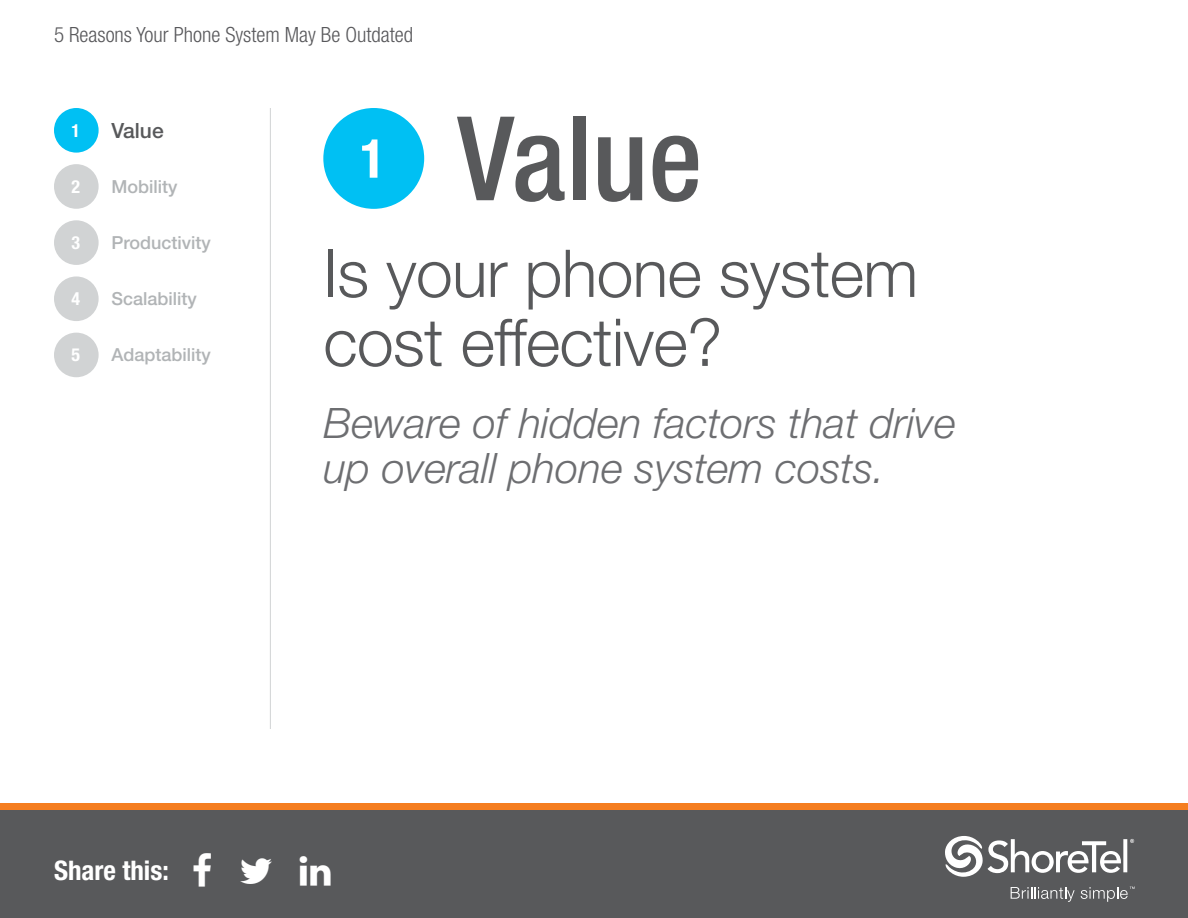
<style>
.page{position:relative;width:1188px;height:918px;background:#fff}
.page>*{position:absolute;margin:0;border:0;box-sizing:border-box;transform-origin:0 0}
.t1{font:500 condensed 117px "Helvetica Neue LT Std";color:#58595b}
.t2{font:300 66px/69px "Helvetica Neue LT Std";letter-spacing:-.01em;color:#58595b}
.t3{font:italic 300 42px/45px "Helvetica Neue LT Std";color:#6d6e71}
.t4{font:700 condensed 27px "Helvetica Neue LT Std";color:#fff}
.t5{font:300 condensed 21px "Helvetica Neue LT Std";color:#58585b}
.t6{font:500 21px "Helvetica Neue LT Std";color:#58595b}
.t7{font:500 18px "Helvetica Neue LT Std";color:#b1b4b6}
.t8{font:700 condensed 18px "Helvetica Neue LT Std";color:#fff}
</style>
<div class="page">
<div style="left:0;top:810px;width:1188px;height:108px;background:#58595b"></div>
<div style="left:0;top:803px;width:1188px;height:7px;background:#f57e20"></div>
<hr style="left:270px;top:108px;width:1px;height:621px;background:#d1d3d4">
<svg style="left:945px;top:836px;width:189px;height:41px"></svg>
<svg style="left:1011px;top:887px;width:64px;height:15px"></svg>
<svg style="left:1081px;top:887px;width:54px;height:15px"></svg>
<div style="left:54px;top:108px;width:45px;height:45px;background:#00c0f3;border-radius:50%"></div>
<div style="left:54px;top:164px;width:45px;height:45px;background:#d1d3d4;border-radius:50%"></div>
<div style="left:54px;top:220px;width:45px;height:45px;background:#d1d3d4;border-radius:50%"></div>
<div style="left:54px;top:276px;width:45px;height:45px;background:#d1d3d4;border-radius:50%"></div>
<div style="left:54px;top:333px;width:45px;height:44px;background:#d1d3d4;border-radius:50%"></div>
<div style="left:323px;top:108px;width:101px;height:101px;background:#00c0f3;border-radius:50%"></div>
<p class="t5" style="left:54px;top:23px;width:361px">5 Reasons Your Phone System May Be Outdated</p>
<p class="t8" style="left:71px;top:119px;width:10px">1</p>
<p class="t8" style="left:71px;top:176px;width:10px">2</p>
<p class="t8" style="left:71px;top:232px;width:10px">3</p>
<p class="t8" style="left:71px;top:288px;width:10px">4</p>
<p class="t8" style="left:71px;top:344px;width:10px">5</p>
<p class="t6" style="left:112px;top:118px;width:54px">Value</p>
<p class="t7" style="left:112px;top:176px;width:68px">Mobility</p>
<p class="t7" style="left:112px;top:232px;width:101px">Productivity</p>
<p class="t7" style="left:112px;top:288px;width:87px">Scalability</p>
<p class="t7" style="left:112px;top:344px;width:101px">Adaptability</p>
<h1 class="t1" style="left:360px;top:89px;width:344px"><sup>1</sup> Value</h1>
<h2 class="t2" style="left:323px;top:238px;width:596px">Is your phone system cost effective?</h2>
<p class="t3" style="left:323px;top:400px;width:634px">Beware of hidden factors that drive up overall phone system costs.</p>
<p class="t4" style="left:54px;top:854px;width:116px">Share this:</p>
</div>
